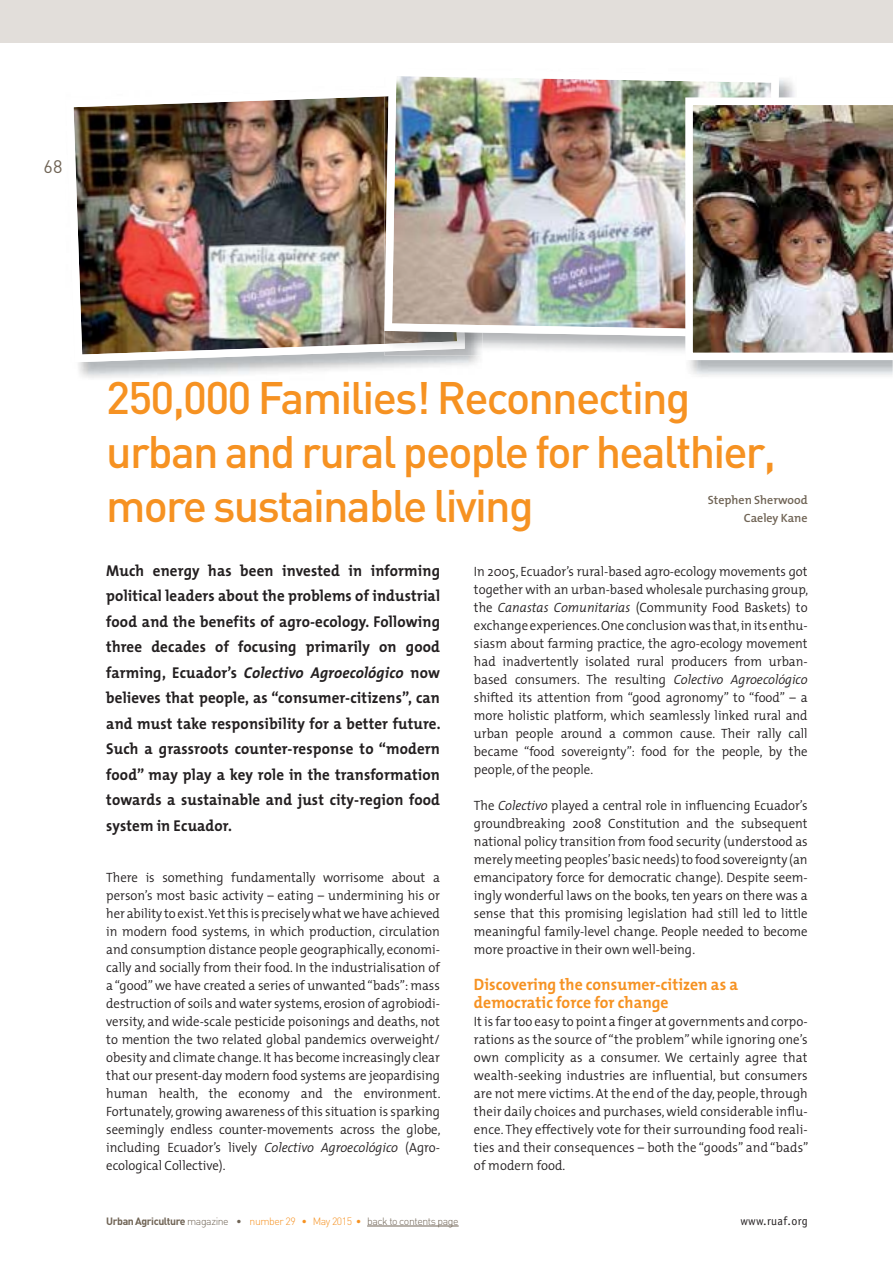
<style>
.page{position:relative;width:893px;height:1263px;background:#fff}
.page>*{position:absolute;margin:0;border:0;box-sizing:border-box;transform-origin:0 0}
.t1{font:500 45px/54px "DIN";letter-spacing:-.04em;color:#f69222}
.t2{font:18px "DIN";color:#706455}
.t3{font:700 16.5px/18px "The Mix";letter-spacing:.005em;color:#f69222;scale:.95 1}
.t4{font:700 15.75px/25.5px "The Mix";letter-spacing:.01em;color:#231f20;text-align:justify;scale:.95 1}
.t5{font:300 13.5px/18px "The Mix";color:#231f20;text-align:justify;scale:.95 1}
.t6{font:600 12px/18px "The Mix";color:#706455;text-align:right}
.t7{font:12px "Officina Sans";letter-spacing:.03em;color:#231f20}
.t8{font:300 10.5px "DIN";letter-spacing:-.04em;color:#706455}
.s1{font-style:italic}
.s2{font-weight:700}
.s3{color:#f69222}
</style>
<div class="page">
<div style="left:0;top:0;width:893px;height:43px;background:#e2deda"></div>
<hr style="left:367px;top:1226px;width:92px;height:1px;background:#706455">
<img style="left:73px;top:94px;width:392px;height:268px">
<img style="left:384px;top:338px;width:301px;height:18px">
<img style="left:384px;top:338px;width:81px;height:13px">
<img style="left:384px;top:76px;width:395px;height:262px">
<img style="left:685px;top:98px;width:208px;height:255px">
<h2 class="t2" style="left:44px;top:155px;width:21px">68</h2>
<h1 class="t1" style="left:106px;top:376px;width:671px">250,000 Families! Reconnecting urban and rural people for healthier, more sustainable living</h1>
<p class="t4" style="left:106px;top:559px;width:353px">Much energy has been invested in informing political leaders about the problems of industrial food and the benefits of agro-ecology. Following three decades of focusing primarily on good farming, Ecuador’s <span class="s1">Colectivo Agroecológico</span> now believes that people, as “consumer-citizens”, can and must take responsibility for a better future.<br>Such a grassroots counter-response to “modern food” may play a key role in the transformation towards a sustainable and just city-region food system in Ecuador.</p>
<p class="t5" style="left:106px;top:869px;width:353px">There is something fundamentally worrisome about a person’s most basic activity – eating – undermining his or her ability to exist. Yet this is precisely what we have achieved in modern food systems, in which production, circulation and consumption distance people geographically, economi&shy;cally and socially from their food. In the industrialisation of a “good” we have created a series of unwanted “bads”: mass destruction of soils and water systems, erosion of agrobiodi&shy;versity, and wide-scale pesticide poisonings and deaths, not to mention the two related global pandemics overweight/ obesity and climate change. It has become increasingly clear that our present-day modern food systems are jeopardising human health, the economy and the environment.<br>Fortunately, growing awareness of this situation is sparking seemingly endless counter-movements across the globe, including Ecuador’s lively <span class="s1">Colectivo Agroecológico</span> (Agro&shy;ecological Collective).</p>
<p class="t6" style="left:708px;top:491px;width:101px">Stephen Sherwood<br>Caeley Kane</p>
<p class="t5" style="left:474px;top:563px;width:353px">In 2005, Ecuador’s rural-based agro-ecology movements got together with an urban-based wholesale purchasing group, the <span class="s1">Canastas Comunitarias</span> (Community Food Baskets) to exchange experiences. One conclusion was that, in its enthu&shy;siasm about farming practice, the agro-ecology movement had inadvertently isolated rural producers from urban&shy;based consumers. The resulting <span class="s1">Colectivo Agroecológico </span>shifted its attention from “good agronomy” to “food” – a more holistic platform, which seamlessly linked rural and urban people around a common cause. Their rally call became “food sovereignty”: food for the people, by the people, of the people.</p>
<p class="t5" style="left:474px;top:797px;width:353px">The <span class="s1">Colectivo</span> played a central role in influencing Ecuador’s groundbreaking 2008 Constitution and the subsequent national policy transition from food security (understood as merely meeting peoples’ basic needs) to food sovereignty (an emancipatory force for democratic change). Despite seem&shy;ingly wonderful laws on the books, ten years on there was a sense that this promising legislation had still led to little meaningful family-level change. People needed to become more proactive in their own well-being.</p>
<p class="t3" style="left:474px;top:976px;width:279px">Discovering the consumer-citizen as a democratic force for change</p>
<p class="t5" style="left:474px;top:1013px;width:354px">It is far too easy to point a finger at governments and corpo&shy;rations as the source of “the problem” while ignoring one’s own complicity as a consumer. We certainly agree that wealth-seeking industries are influential, but consumers are not mere victims. At the end of the day, people, through their daily choices and purchases, wield considerable influ&shy;ence. They effectively vote for their surrounding food reali&shy;ties and their consequences – both the “goods” and “bads” of modern food.</p>
<p class="t8" style="left:106px;top:1217px;width:354px"><span class="s2">Urban Agriculture</span> magazine • <span class="s3">number 29 • May 2015 •</span> back to contents page</p>
<p class="t7" style="left:740px;top:1216px;width:69px">www.ruaf.org</p>
</div>
